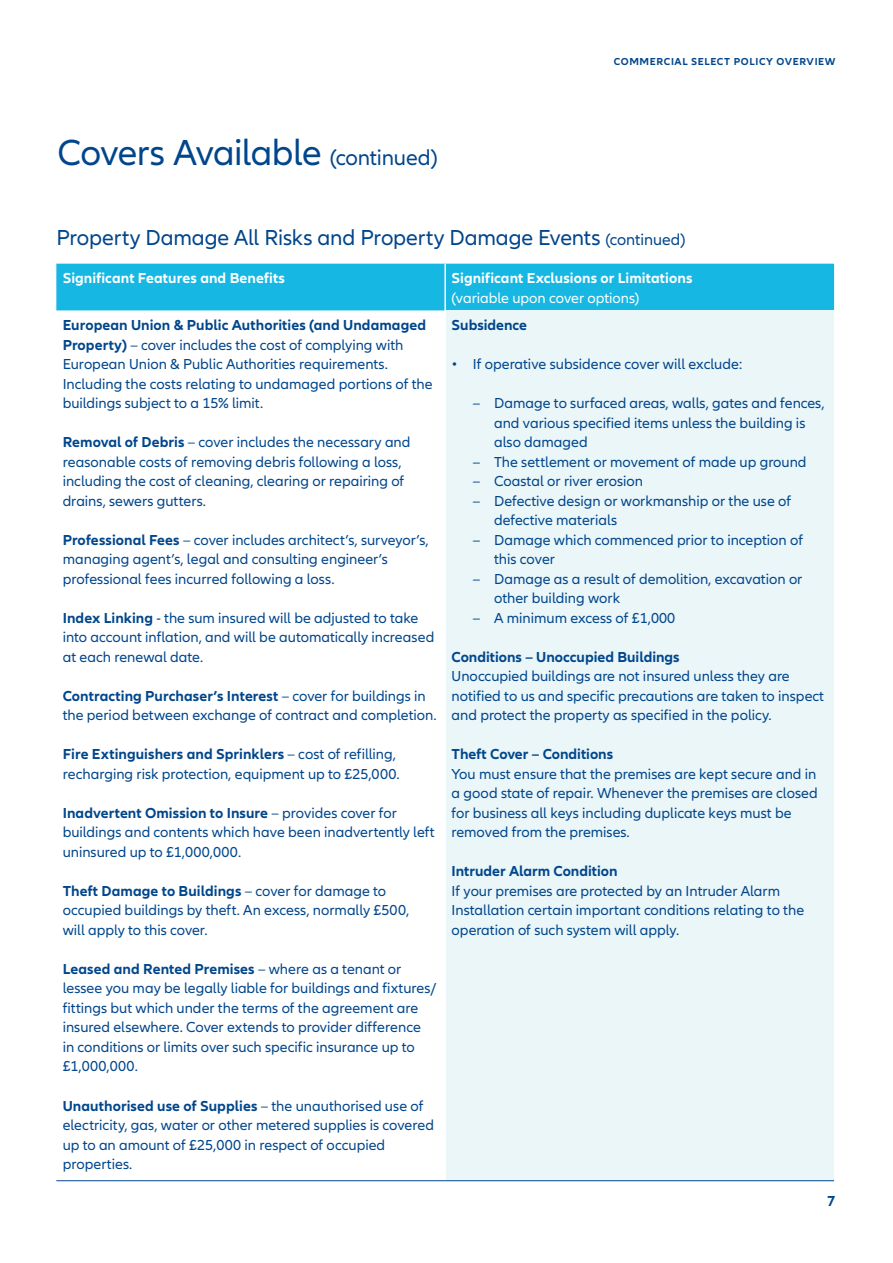
<style>
.page{position:relative;width:893px;height:1263px;background:#fff}
.page>*{position:absolute;margin:0;border:0;box-sizing:border-box;transform-origin:0 0}
.t1{font:37.5px "Allianz Neo";letter-spacing:-.015em;color:#01468c}
.Subheadline___CTA_15{font:22.5px "Allianz Neo";letter-spacing:-.005em;color:#01468c}
.Copy_10_13pt{font:15px/19.5px "Allianz Neo";color:#01468c}
.t2{font:700 15px "Allianz Neo";color:#01468c}
.Subhead_2_blue_bold{font:700 15px "Allianz Neo";letter-spacing:.005em;color:#fff}
.Subhead_2_blue_bold-2{font:15px "Allianz Neo";color:#fff}
.t3{font:700 10.5px "Allianz Neo";letter-spacing:.06em;color:#01468c}
.s1{font-size:22.5px}
.s2{font-size:16.5px}
.s3{font-weight:700}
</style>
<div class="page">
<div style="left:56px;top:264px;width:778px;height:46px;background:#16b8e3"></div>
<div style="left:445px;top:310px;width:389px;height:871px;background:#eaf6f8"></div>
<hr style="left:444px;top:264px;width:2px;height:46px;background:#fff">
<hr style="left:444px;top:310px;width:2px;height:870px;background:#fff">
<hr style="left:56px;top:1180px;width:389px;height:1px;background:#01468c">
<hr style="left:445px;top:1180px;width:389px;height:1px;background:#01468c">
<p class="t1" style="left:57px;top:132px;width:382px">Covers Available <span class="s1">(continued)</span></p>
<p class="t3" style="left:614px;top:56px;width:223px">COMMERCIAL SELECT POLICY OVERVIEW</p>
<p class="Subheadline___CTA_15" style="left:56px;top:224px;width:631px">Property Damage All Risks and Property Damage Events <span class="s2">(continued)</span></p>
<p class="Subhead_2_blue_bold" style="left:63px;top:269px;width:224px">Significant Features and Benefits</p>
<p class="Subhead_2_blue_bold" style="left:452px;top:269px;width:242px">Significant Exclusions or Limitations</p>
<p class="Subhead_2_blue_bold-2" style="left:452px;top:289px;width:189px">(variable upon cover options)</p>
<p class="Copy_10_13pt" style="left:63px;top:316px;width:371px"><span class="s3">European Union &amp; Public Authorities (and Undamaged Property)</span> – cover includes the cost of complying with European Union &amp; Public Authorities requirements.<br>Including the costs relating to undamaged portions of the buildings subject to a 15% limit.</p>
<p class="Copy_10_13pt" style="left:63px;top:433px;width:349px"><span class="s3">Removal of Debris</span> – cover includes the necessary and reasonable costs of removing debris following a loss, including the cost of cleaning, clearing or repairing of drains, sewers gutters.</p>
<p class="Copy_10_13pt" style="left:63px;top:531px;width:368px"><span class="s3">Professional Fees</span> – cover includes architect’s, surveyor’s, managing agent’s, legal and consulting engineer’s professional fees incurred following a loss.</p>
<p class="Copy_10_13pt" style="left:63px;top:609px;width:373px"><span class="s3">Index Linking</span> - the sum insured will be adjusted to take into account inflation, and will be automatically increased at each renewal date.</p>
<p class="Copy_10_13pt" style="left:63px;top:687px;width:375px"><span class="s3">Contracting Purchaser’s Interest</span> – cover for buildings in the period between exchange of contract and completion.</p>
<p class="Copy_10_13pt" style="left:63px;top:745px;width:339px"><span class="s3">Fire Extinguishers and Sprinklers</span> – cost of refilling, recharging risk protection, equipment up to £25,000.</p>
<p class="Copy_10_13pt" style="left:63px;top:804px;width:374px"><span class="s3">Inadvertent Omission to Insure</span> – provides cover for buildings and contents which have been inadvertently left uninsured up to £1,000,000.</p>
<p class="Copy_10_13pt" style="left:63px;top:882px;width:348px"><span class="s3">Theft Damage to Buildings</span> – cover for damage to occupied buildings by theft. An excess, normally £500, will apply to this cover.</p>
<p class="Copy_10_13pt" style="left:63px;top:960px;width:375px"><span class="s3">Leased and Rented Premises</span> – where as a tenant or lessee you may be legally liable for buildings and fixtures/ fittings but which under the terms of the agreement are insured elsewhere. Cover extends to provider difference<br>in conditions or limits over such specific insurance up to £1,000,000.</p>
<p class="Copy_10_13pt" style="left:63px;top:1096px;width:373px"><span class="s3">Unauthorised use of Supplies</span> – the unauthorised use of electricity, gas, water or other metered supplies is covered up to an amount of £25,000 in respect of occupied properties.</p>
<p class="t2" style="left:452px;top:317px;width:77px">Subsidence</p>
<p class="Copy_10_13pt" style="left:452px;top:355px;width:292px">• If operative subsidence cover will exclude:</p>
<p class="Copy_10_13pt" style="left:494px;top:394px;width:332px;text-indent:-21px">– Damage to surfaced areas, walls, gates and fences, and various specified items unless the building is also damaged</p>
<p class="Copy_10_13pt" style="left:473px;top:453px;width:335px">– The settlement or movement of made up ground</p>
<p class="Copy_10_13pt" style="left:473px;top:472px;width:172px">– Coastal or river erosion</p>
<p class="Copy_10_13pt" style="left:494px;top:492px;width:299px;text-indent:-21px">– Defective design or workmanship or the use of defective materials</p>
<p class="Copy_10_13pt" style="left:494px;top:531px;width:310px;text-indent:-21px">– Damage which commenced prior to inception of this cover</p>
<p class="Copy_10_13pt" style="left:494px;top:570px;width:310px;text-indent:-21px">– Damage as a result of demolition, excavation or other building work</p>
<p class="Copy_10_13pt" style="left:473px;top:609px;width:204px">– A minimum excess of £1,000</p>
<p class="t2" style="left:452px;top:648px;width:230px">Conditions – Unoccupied Buildings</p>
<p class="Copy_10_13pt" style="left:452px;top:667px;width:374px">Unoccupied buildings are not insured unless they are notified to us and specific precautions are taken to inspect and protect the property as specified in the policy.</p>
<p class="t2" style="left:452px;top:746px;width:163px">Theft Cover – Conditions</p>
<p class="Copy_10_13pt" style="left:452px;top:765px;width:368px">You must ensure that the premises are kept secure and in a good state of repair. Whenever the premises are closed for business all keys including duplicate keys must be removed from the premises.</p>
<p class="t2" style="left:452px;top:863px;width:167px">Intruder Alarm Condition</p>
<p class="Copy_10_13pt" style="left:452px;top:882px;width:354px">If your premises are protected by an Intruder Alarm<br>Installation certain important conditions relating to the operation of such system will apply.</p>
<p class="t2" style="left:827px;top:1192px;width:10px">7</p>
</div>
